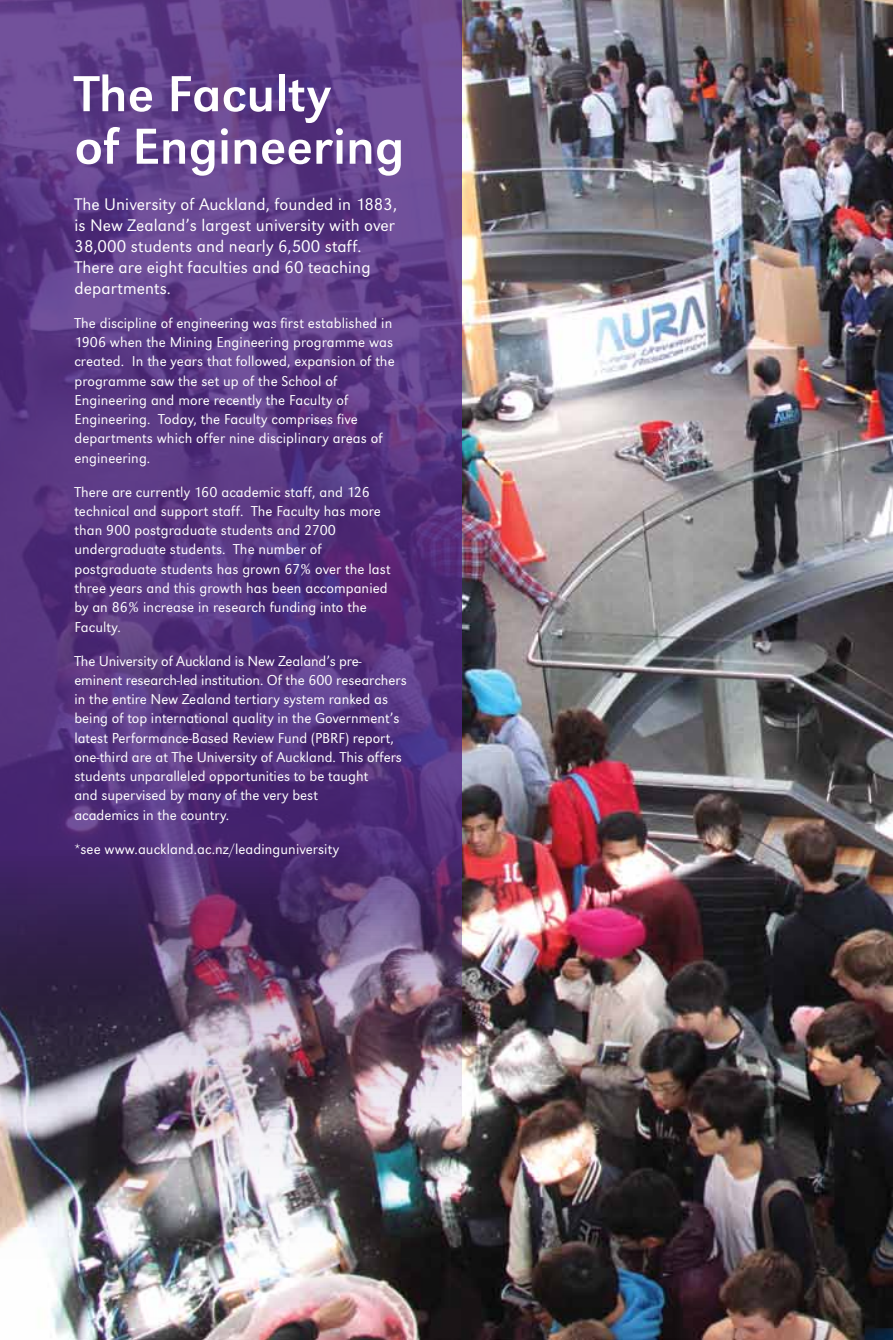
<style>
.page{position:relative;width:893px;height:1340px;background:#fff}
.page>*{position:absolute;margin:0;border:0;box-sizing:border-box;transform-origin:0 0}
.t1{font:52.5px/52.5px "Grot Macron Reg";color:#fff}
.t2{font:300 17.5px/21px "Grot Macron";letter-spacing:.005em;color:#fff}
.t3{font:300 14.88px/19.2px "Grot Macron";letter-spacing:.005em;color:#fff}
</style>
<div class="page">
<img style="left:461px;top:0;width:432px;height:1339px">
<img style="left:0;top:0;width:461px;height:1339px">
<h1 class="t1" style="left:74px;top:68px;width:331px">The Faculty<br>of Engineering</h1>
<p class="t2" style="left:74px;top:193px;width:324px">The University of Auckland, founded in 1883, is New Zealand’s largest university with over 38,000 students and nearly 6,500 staff.<br>There are eight faculties and 60 teaching departments.</p>
<p class="t3" style="left:74px;top:313px;width:322px">The discipline of engineering was first established in 1906 when the Mining Engineering programme was created. In the years that followed, expansion of the programme saw the set up of the School of Engineering and more recently the Faculty of Engineering. Today, the Faculty comprises five departments which offer nine disciplinary areas of engineering.</p>
<p class="t3" style="left:74px;top:482px;width:318px">There are currently 160 academic staff, and 126 technical and support staff. The Faculty has more than 900 postgraduate students and 2700 undergraduate students. The number of postgraduate students has grown 67% over the last three years and this growth has been accompanied by an 86% increase in research funding into the Faculty.</p>
<p class="t3" style="left:74px;top:651px;width:334px">The University of Auckland is New Zealand’s pre&shy;eminent research-led institution. Of the 600 researchers in the entire New Zealand tertiary system ranked as being of top international quality in the Government’s latest Performance-Based Review Fund (PBRF) report, one-third are at The University of Auckland. This offers students unparalleled opportunities to be taught<br>and supervised by many of the very best<br>academics in the country.</p>
<p class="t3" style="left:74px;top:839px;width:266px">*see www.auckland.ac.nz/leadinguniversity</p>
</div>
